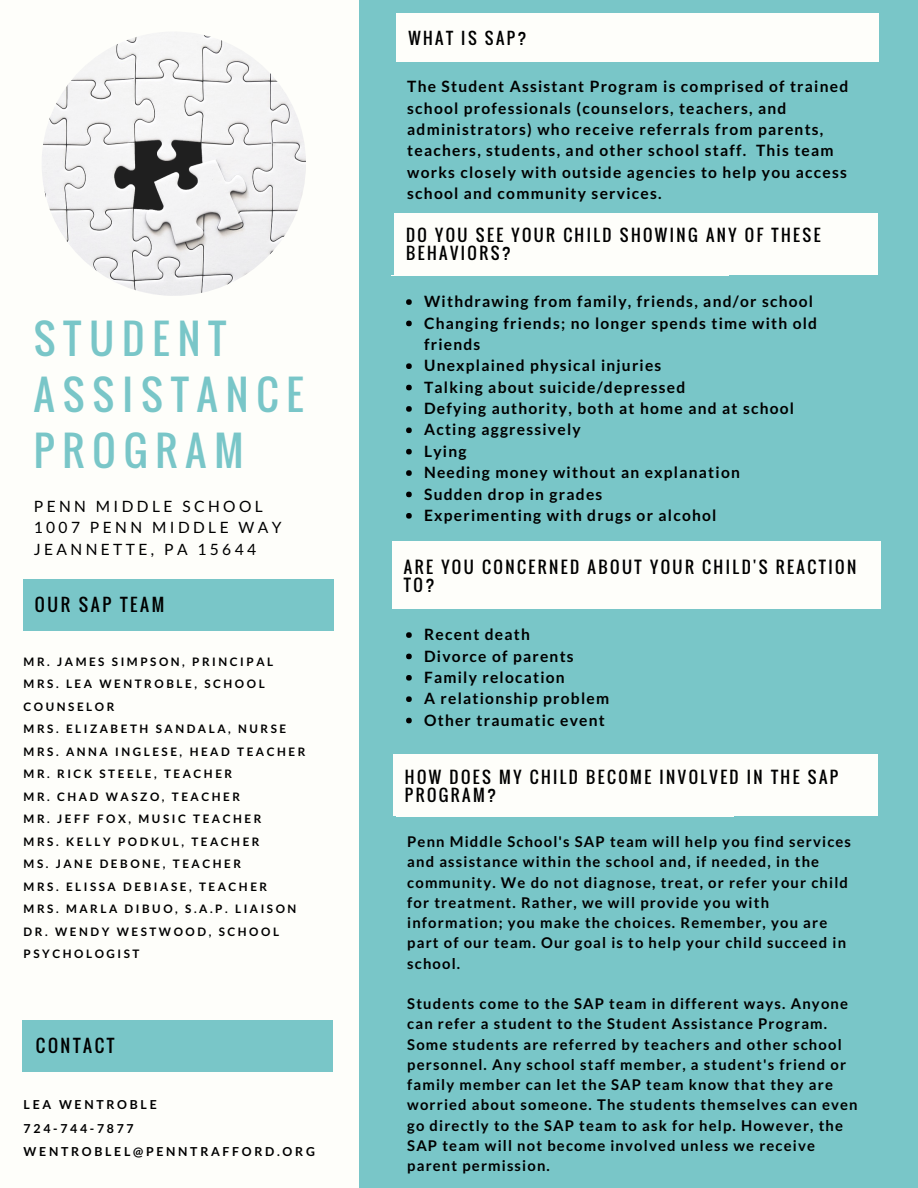
<style>
.page{position:relative;width:918px;height:1188px;background:#79c6c8}
.page>*{position:absolute;margin:0;border:0;box-sizing:border-box;transform-origin:0 0}
.t1{font:40.5px/56.2px "Oswald";letter-spacing:.2em;color:#79c6c8}
.t2{font:17.4px "Oswald";letter-spacing:.15em;color:#000}
.t3{font:16.5px/18px "Oswald";letter-spacing:.15em;color:#000}
.t4{font:16.35px/18px "Oswald";letter-spacing:.15em;color:#000}
.t5{font:16.2px "Oswald";letter-spacing:.15em;color:#000}
.t6{font:700 15.6px/21.3px "Lato";letter-spacing:.08em;color:#000}
.t7{font:15.6px/21.3px "Lato";letter-spacing:.22em;color:#000}
.t8{font:700 14.85px/20.2px "Lato";letter-spacing:.08em;color:#000}
.t9{font:700 12.3px/23.7px "Lato";letter-spacing:.22em;color:#000}
.t10{font:700 11.7px/22.5px "Lato";letter-spacing:.22em;color:#000}
</style>
<div class="page">
<div style="left:393px;top:754px;width:484px;height:62px;background:#fefefa"></div>
<div style="left:393px;top:541px;width:488px;height:68px;background:#fefefa"></div>
<svg style="left:406px;top:632px;width:6px;height:6px"></svg>
<svg style="left:406px;top:654px;width:6px;height:5px"></svg>
<svg style="left:406px;top:675px;width:6px;height:6px"></svg>
<svg style="left:406px;top:696px;width:6px;height:6px"></svg>
<svg style="left:406px;top:718px;width:6px;height:5px"></svg>
<div style="left:394px;top:213px;width:483px;height:62px;background:#fefefa"></div>
<div style="left:396px;top:14px;width:483px;height:48px;background:#fefefa"></div>
<div style="left:0;top:0;width:359px;height:1188px;background:#fefefa"></div>
<div style="left:23px;top:1020px;width:310px;height:52px;background:#79c6c8"></div>
<div style="left:24px;top:579px;width:310px;height:52px;background:#79c6c8"></div>
<img style="left:42px;top:32px;width:264px;height:264px;border-radius:50%">
<hr style="left:391px;top:276px;width:338px;height:1px;background:#fefefa">
<svg style="left:406px;top:299px;width:6px;height:6px"></svg>
<svg style="left:406px;top:321px;width:6px;height:5px"></svg>
<svg style="left:406px;top:363px;width:6px;height:6px"></svg>
<svg style="left:406px;top:385px;width:6px;height:5px"></svg>
<svg style="left:406px;top:406px;width:6px;height:6px"></svg>
<svg style="left:406px;top:428px;width:6px;height:5px"></svg>
<svg style="left:406px;top:449px;width:6px;height:5px"></svg>
<svg style="left:406px;top:470px;width:6px;height:6px"></svg>
<svg style="left:406px;top:492px;width:6px;height:5px"></svg>
<svg style="left:406px;top:513px;width:6px;height:6px"></svg>
<hr style="left:396px;top:817px;width:337px;height:1px;background:#fefefa">
<h1 class="t1" style="left:34px;top:309px;width:271px">STUDENT<br>ASSISTANCE<br>PROGRAM</h1>
<p class="t7" style="left:34px;top:495px;width:249px">PENN MIDDLE SCHOOL<br>1007 PENN MIDDLE WAY<br>JEANNETTE, PA 15644</p>
<p class="t2" style="left:35px;top:591px;width:131px">OUR SAP TEAM</p>
<p class="t10" style="left:24px;top:650px;width:283px">MR. JAMES SIMPSON, PRINCIPAL<br>MRS. LEA WENTROBLE, SCHOOL<br>COUNSELOR<br>MRS. ELIZABETH SANDALA, NURSE<br>MRS. ANNA INGLESE, HEAD TEACHER<br>MR. RICK STEELE, TEACHER<br>MR. CHAD WASZO, TEACHER<br>MR. JEFF FOX, MUSIC TEACHER<br>MRS. KELLY PODKUL, TEACHER<br>MS. JANE DEBONE, TEACHER<br>MRS. ELISSA DEBIASE, TEACHER<br>MRS. MARLA DIBUO, S.A.P. LIAISON<br>DR. WENDY WESTWOOD, SCHOOL<br>PSYCHOLOGIST</p>
<p class="t2" style="left:36px;top:1032px;width:80px">CONTACT</p>
<p class="t9" style="left:24px;top:1092px;width:293px">LEA WENTROBLE<br>724-744-7877<br>WENTROBLEL@PENNTRAFFORD.ORG</p>
<p class="t5" style="left:408px;top:25px;width:120px">WHAT IS SAP?</p>
<p class="t6" style="left:407px;top:76px;width:442px">The Student Assistant Program is comprised of trained school professionals (counselors, teachers, and administrators) who receive referrals from parents, teachers, students, and other school staff. This team works closely with outside agencies to help you access school and community services.</p>
<p class="t4" style="left:406px;top:225px;width:416px">DO YOU SEE YOUR CHILD SHOWING ANY OF THESE<br>BEHAVIORS?</p>
<p class="t6" style="left:424px;top:290px;width:395px">Withdrawing from family, friends, and/or school<br>Changing friends; no longer spends time with old friends<br>Unexplained physical injuries<br>Talking about suicide/depressed<br>Defying authority, both at home and at school<br>Acting aggressively<br>Lying<br>Needing money without an explanation<br>Sudden drop in grades<br>Experimenting with drugs or alcohol</p>
<p class="t3" style="left:404px;top:557px;width:454px">ARE YOU CONCERNED ABOUT YOUR CHILD'S REACTION<br>TO?</p>
<p class="t6" style="left:424px;top:623px;width:187px">Recent death<br>Divorce of parents<br>Family relocation<br>A relationship problem<br>Other traumatic event</p>
<p class="t4" style="left:405px;top:768px;width:435px">HOW DOES MY CHILD BECOME INVOLVED IN THE SAP<br>PROGRAM?</p>
<p class="t8" style="left:407px;top:831px;width:445px">Penn Middle School's SAP team will help you find services and assistance within the school and, if needed, in the community. We do not diagnose, treat, or refer your child for treatment. Rather, we will provide you with information; you make the choices. Remember, you are part of our team. Our goal is to help your child succeed in school.</p>
<p class="t8" style="left:407px;top:993px;width:452px">Students come to the SAP team in different ways. Anyone can refer a student to the Student Assistance Program.<br>Some students are referred by teachers and other school personnel. Any school staff member, a student's friend or family member can let the SAP team know that they are worried about someone. The students themselves can even go directly to the SAP team to ask for help. However, the SAP team will not become involved unless we receive parent permission.</p>
</div>
